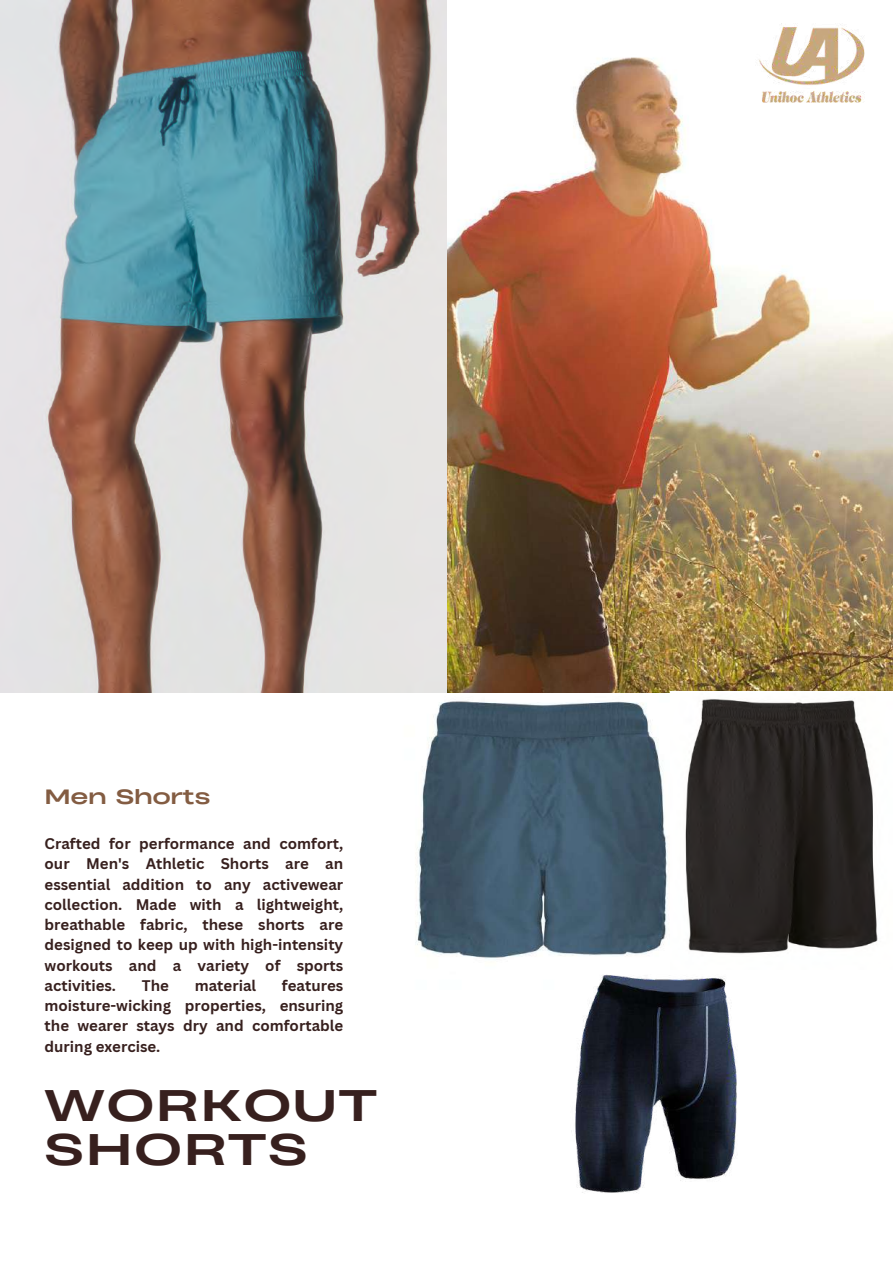
<style>
.page{position:relative;width:893px;height:1264px;background:#fff}
.page>*{position:absolute;margin:0;border:0;box-sizing:border-box;transform-origin:0 0}
.t1{font:41.55px/43.7px "Heading Now 94";letter-spacing:.05em;color:#37201e}
.t2{font:19.5px "Heading Now 94";color:#835c42}
.t3{font:700 15px/20.2px "Canva Sans";color:#37201e;text-align:justify}
</style>
<div class="page">
<img style="left:393px;top:692px;width:277px;height:267px">
<img style="left:0;top:0;width:892px;height:692px">
<img style="left:670px;top:691px;width:222px;height:258px">
<img style="left:496px;top:911px;width:322px;height:282px">
<img style="left:743px;top:17px;width:136px;height:91px">
<h2 class="t2" style="left:45px;top:783px;width:167px">Men Shorts</h2>
<p class="t3" style="left:45px;top:833px;width:300px">Crafted for performance and comfort, our Men's Athletic Shorts are an essential addition to any activewear collection. Made with a lightweight, breathable fabric, these shorts are designed to keep up with high-intensity workouts and a variety of sports activities.</p>
<p class="t3" style="left:45px;top:974px;width:300px;text-indent:237px">features moisture-wicking properties, ensuring the wearer stays dry and comfortable during exercise.</p>
<p class="t3" style="left:142px;top:974px;width:29px">The</p>
<p class="t3" style="left:195px;top:974px;width:63px">material</p>
<h1 class="t1" style="left:45px;top:1083px;width:333px">WORKOUT<br>SHORTS</h1>
</div>
